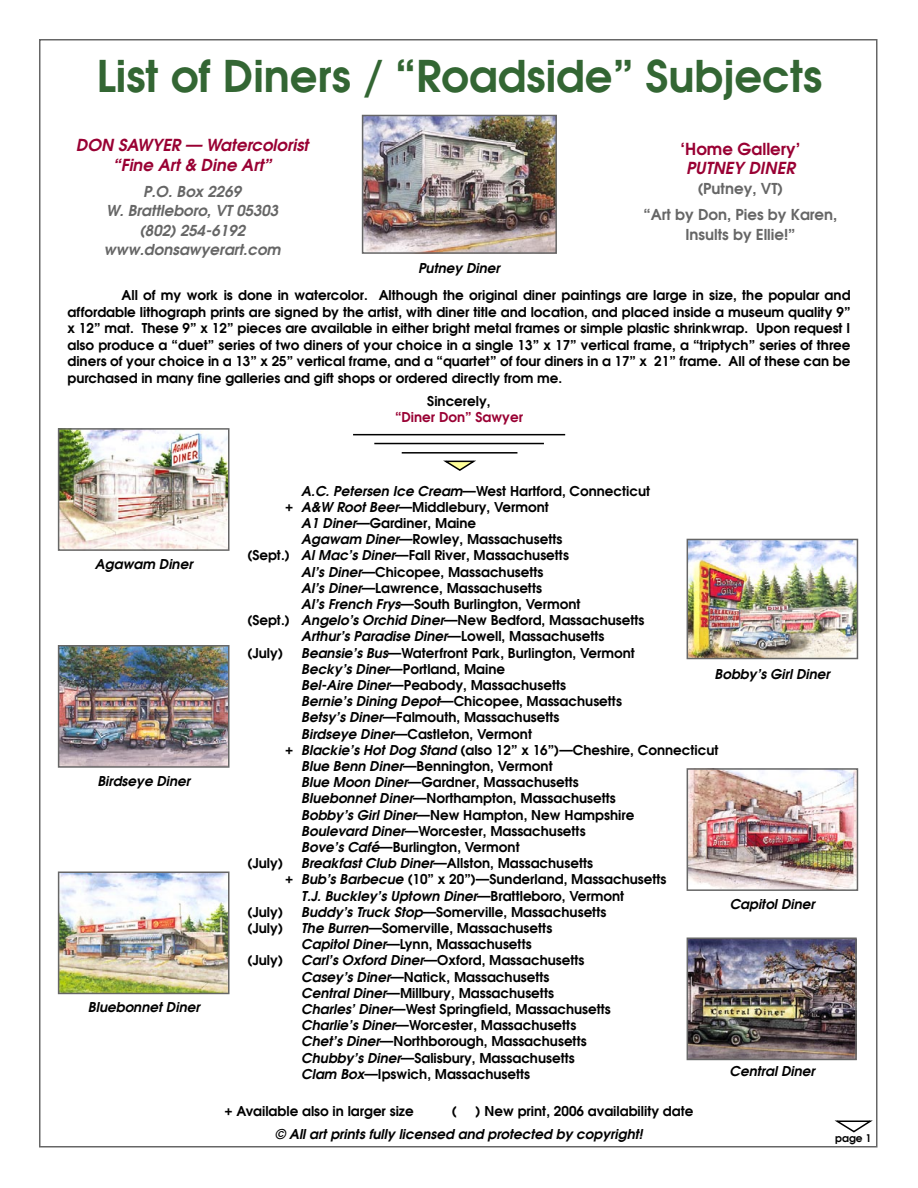
<style>
.page{position:relative;width:918px;height:1188px;background:#fff}
.page>*{position:absolute;margin:0;border:0;box-sizing:border-box;transform-origin:0 0}
.t1{font:600 43.5px "Avant Garde";color:#363}
.t2{font:italic 600 16.5px/19.5px "Avant Garde";color:#903}
.t3{font:600 16.5px "Avant Garde";color:#903}
.t4{font:italic 600 15px/19.5px "Avant Garde";color:#666;text-align:center}
.t5{font:600 15px/26.2px "Avant Garde";color:#666;text-align:center}
.t6{font:600 13.5px/16.2px "Avant Garde";color:#000}
.t7{font:italic 600 13.5px "Avant Garde";color:#000}
.t8{font:600 13.5px "Avant Garde";color:#903}
.t9{font:600 10.5px "Avant Garde";color:#000}
.s1{font-style:italic}
.s2{font-style:normal}
</style>
<div class="page">
<hr style="left:353px;top:434px;width:212px;height:1px;background:#000">
<hr style="left:374px;top:443px;width:170px;height:1px;background:#000">
<hr style="left:402px;top:452px;width:115px;height:2px;background:#000">
<svg style="left:444px;top:460px;width:32px;height:11px"></svg>
<img style="left:365px;top:118px;width:189px;height:133px">
<div style="left:362px;top:115px;width:195px;height:139px;border:2px solid #666"></div>
<svg style="left:835px;top:1120px;width:38px;height:13px"></svg>
<img style="left:61px;top:648px;width:166px;height:117px">
<div style="left:58px;top:645px;width:172px;height:123px;border:2px solid #666"></div>
<img style="left:61px;top:875px;width:166px;height:116px">
<div style="left:58px;top:872px;width:172px;height:122px;border:2px solid #666"></div>
<img style="left:690px;top:771px;width:165px;height:117px">
<div style="left:687px;top:768px;width:171px;height:123px;border:2px solid #666"></div>
<img style="left:690px;top:941px;width:164px;height:116px">
<div style="left:687px;top:938px;width:170px;height:122px;border:2px solid #666"></div>
<img style="left:61px;top:431px;width:166px;height:117px">
<div style="left:58px;top:428px;width:172px;height:123px;border:2px solid #666"></div>
<img style="left:690px;top:542px;width:165px;height:114px">
<div style="left:687px;top:539px;width:171px;height:120px;border:2px solid #666"></div>
<h1 class="t1" style="left:97px;top:48px;width:727px">List of Diners / “Roadside” Subjects</h1>
<p class="t2" style="left:76px;top:135px;width:87px">DON SAWYER</p>
<p class="t2" style="left:113px;top:135px;width:199px;text-indent:72px">— Watercolorist “Fine Art &amp; Dine Art”</p>
<p class="t4" style="left:104px;top:181px;width:178px">P.O. Box 2269<br>W. Brattleboro, VT 05303 (802) 254-6192 www.donsawyerart.com</p>
<p class="t6" style="left:68px;top:287px;width:785px;text-align:justify;text-indent:54px">All of my work is done in watercolor. Although the original diner paintings are large in size, the popular and affordable lithograph prints are signed by the artist, with diner title and location, and placed inside a museum quality 9” x 12” mat. These 9” x 12” pieces are available in either bright metal frames or simple plastic shrinkwrap. Upon request I also produce a “duet” series of two diners of your choice in a single 13” x 17” vertical frame, a “triptych” series of three diners of your choice in a 13” x 25” vertical frame, and a “quartet” of four diners in a 17” x 21” frame. All of these can be purchased in many fine galleries and gift shops or ordered directly from me.</p>
<p class="t3" style="left:681px;top:138px;width:121px">‘Home Gallery’</p>
<p class="t2" style="left:686px;top:158px;width:110px">Putney Diner</p>
<p class="t5" style="left:643px;top:175px;width:195px">(Putney, VT)<br>“Art by Don, Pies by Karen,</p>
<p class="t5" style="left:685px;top:221px;width:112px">Insults by Ellie!”</p>
<p class="t7" style="left:418px;top:260px;width:85px">Putney Diner</p>
<p class="t7" style="left:95px;top:555px;width:100px">Agawam Diner</p>
<p class="t7" style="left:97px;top:773px;width:96px">Birdseye Diner</p>
<p class="t7" style="left:88px;top:998px;width:115px">Bluebonnet Diner</p>
<p class="t6" style="left:427px;top:393px;width:65px">Sincerely,</p>
<p class="t8" style="left:395px;top:409px;width:129px">“Diner Don” Sawyer</p>
<p class="t6" style="left:301px;top:482px;width:351px"><span class="s1">A.C. Petersen Ice Cream</span>—West Hartford, Connecticut</p>
<p class="t6" style="left:285px;top:498px;width:265px">+ <span class="s1">A&amp;W Root Beer</span>—Middlebury, Vermont</p>
<p class="t6" style="left:301px;top:515px;width:176px"><span class="s1">A1 Diner</span>—Gardiner, Maine</p>
<p class="t6" style="left:301px;top:531px;width:263px"><span class="s1">Agawam Diner</span>—Rowley, Massachusetts</p>
<p class="t6" style="left:247px;top:547px;width:323px">(Sept.) <span class="s1">Al Mac’s Diner</span>—Fall River, Massachusetts</p>
<p class="t6" style="left:301px;top:563px;width:244px"><span class="s1">Al’s Diner</span>—Chicopee, Massachusetts</p>
<p class="t6" style="left:301px;top:579px;width:242px"><span class="s1">Al’s Diner</span>—Lawrence, Massachusetts</p>
<p class="t6" style="left:301px;top:596px;width:281px"><span class="s1">Al’s French Frys</span>—South Burlington, Vermont</p>
<p class="t6" style="left:247px;top:612px;width:399px">(Sept.) <span class="s1">Angelo’s Orchid Diner</span>—New Bedford, Massachusetts</p>
<p class="t7" style="left:301px;top:628px;width:305px">Arthur’s Paradise Diner<span class="s2">—Lowell, Massachusetts</span></p>
<p class="t6" style="left:247px;top:644px;width:37px">(July)</p>
<p class="t6" style="left:301px;top:644px;width:335px"><span class="s1">Beansie’s Bus</span>—Waterfront Park, Burlington, Vermont</p>
<p class="t6" style="left:301px;top:660px;width:205px"><span class="s1">Becky’s Diner</span>—Portland, Maine</p>
<p class="t6" style="left:301px;top:677px;width:266px"><span class="s1">Bel-Aire Diner</span>—Peabody, Massachusetts</p>
<p class="t6" style="left:301px;top:693px;width:322px"><span class="s1">Bernie’s Dining Depot</span>—Chicopee, Massachusetts</p>
<p class="t6" style="left:301px;top:709px;width:260px"><span class="s1">Betsy’s Diner</span>—Falmouth, Massachusetts</p>
<p class="t6" style="left:301px;top:725px;width:232px"><span class="s1">Birdseye Diner</span>—Castleton, Vermont</p>
<p class="t6" style="left:285px;top:741px;width:435px">+ <span class="s1">Blackie’s Hot Dog Stand</span> (also 12” x 16”)—Cheshire, Connecticut</p>
<p class="t6" style="left:301px;top:758px;width:253px"><span class="s1">Blue Benn Diner</span>—Bennington, Vermont</p>
<p class="t6" style="left:301px;top:774px;width:279px"><span class="s1">Blue Moon Diner</span>—Gardner, Massachusetts</p>
<p class="t6" style="left:301px;top:790px;width:316px"><span class="s1">Bluebonnet Diner</span>—Northampton, Massachusetts</p>
<p class="t6" style="left:301px;top:806px;width:335px"><span class="s1">Bobby’s Girl Diner</span>—New Hampton, New Hampshire</p>
<p class="t6" style="left:301px;top:822px;width:286px"><span class="s1">Boulevard Diner</span>—Worcester, Massachusetts</p>
<p class="t6" style="left:301px;top:839px;width:220px"><span class="s1">Bove’s Café</span>—Burlington, Vermont</p>
<p class="t6" style="left:247px;top:855px;width:37px">(July)</p>
<p class="t6" style="left:301px;top:855px;width:293px"><span class="s1">Breakfast Club Diner</span>—Allston, Massachusetts</p>
<p class="t6" style="left:285px;top:871px;width:383px">+ <span class="s1">Bub’s Barbecue</span> (10” x 20”)—Sunderland, Massachusetts</p>
<p class="t7" style="left:301px;top:887px;width:325px">T.J. Buckley’s Uptown Diner<span class="s2">—Brattleboro, Vermont</span></p>
<p class="t6" style="left:247px;top:903px;width:37px">(July)</p>
<p class="t6" style="left:301px;top:903px;width:307px"><span class="s1">Buddy’s Truck Stop</span>—Somerville, Massachusetts</p>
<p class="t6" style="left:247px;top:920px;width:37px">(July)</p>
<p class="t6" style="left:301px;top:920px;width:252px"><span class="s1">The Burren</span>—Somerville, Massachusetts<br><span class="s1">Capitol Diner</span>—Lynn, Massachusetts</p>
<p class="t6" style="left:247px;top:952px;width:37px">(July)</p>
<p class="t6" style="left:301px;top:952px;width:311px"><span class="s1">Carl’s Oxford Diner</span>—Oxford, Massachusetts <span class="s1">Casey’s Diner</span>—Natick, Massachusetts<br><span class="s1">Central Diner</span>—Millbury, Massachusetts <span class="s1">Charles’ Diner</span>—West Springfield, Massachusetts <span class="s1">Charlie’s Diner</span>—Worcester, Massachusetts <span class="s1">Chet’s Diner</span>—Northborough, Massachusetts <span class="s1">Chubby’s Diner</span>—Salisbury, Massachusetts <span class="s1">Clam Box</span>—Ipswich, Massachusetts</p>
<p class="t7" style="left:715px;top:665px;width:118px">Bobby’s Girl Diner</p>
<p class="t7" style="left:730px;top:895px;width:88px">Capitol Diner</p>
<p class="t7" style="left:730px;top:1062px;width:88px">Central Diner</p>
<p class="t6" style="left:224px;top:1103px;width:191px">+ Available also in larger size</p>
<p class="t6" style="left:452px;top:1103px;width:7px">(</p>
<p class="t6" style="left:476px;top:1103px;width:219px">) New print, 2006 availability date</p>
<p class="t7" style="left:275px;top:1125px;width:369px">© All art prints fully licensed and protected by copyright!</p>
<p class="t9" style="left:835px;top:1131px;width:38px">page 1</p>
</div>
